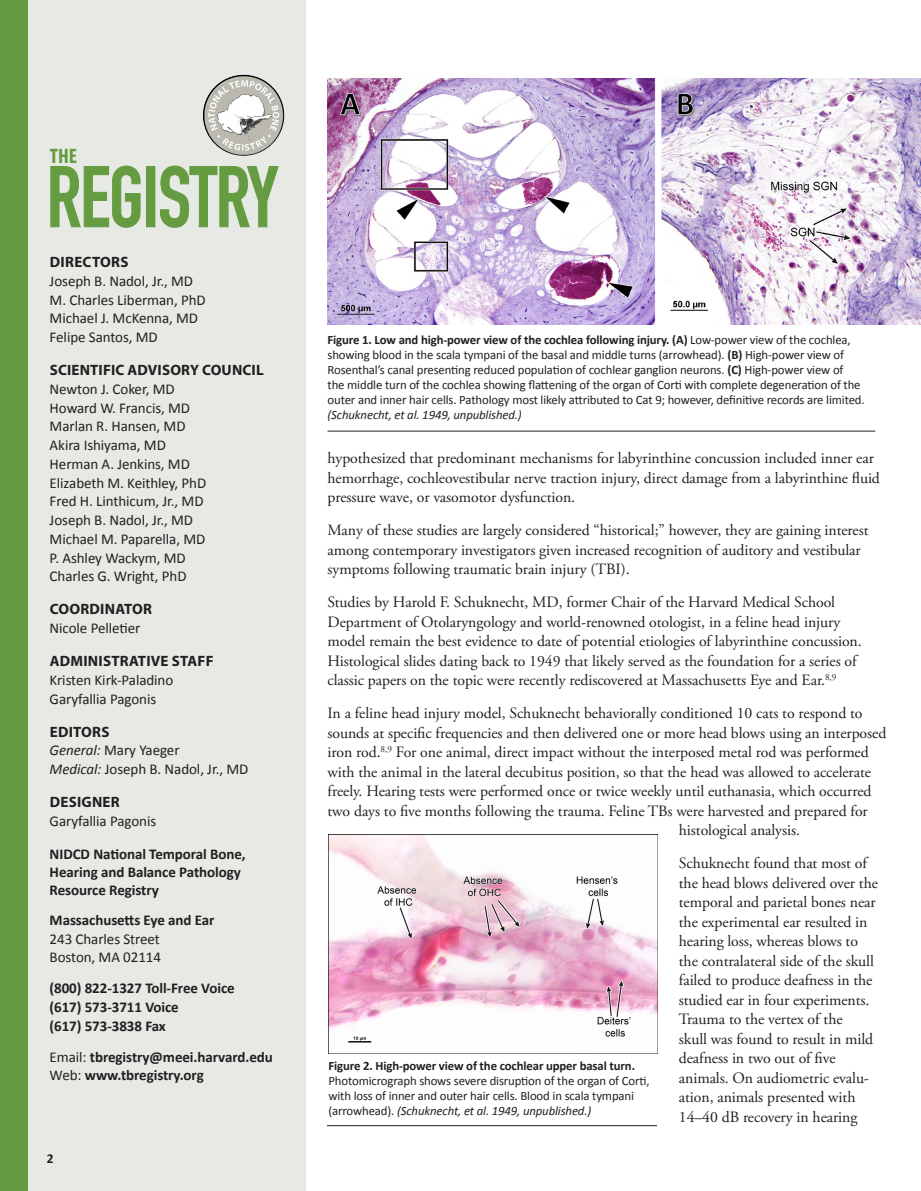
<style>
.page{position:relative;width:921px;height:1191px;background:#fff}
.page>*{position:absolute;margin:0;border:0;box-sizing:border-box;transform-origin:0 0}
.Heads{font:700 condensed 21px "Myriad Pro";color:#669c41}
.Text_with_space{font:15.75px/19.5px "Adobe Garamond Pro";letter-spacing:-.005em;color:#231f20}
.By_line{font:15px "Calibri";letter-spacing:-.005em;color:#231f20}
.By_line-2{font:700 15px/18px "Calibri";letter-spacing:-.005em;color:#231f20}
.By_line-3{font:700 15px "Myriad Pro";letter-spacing:.015em;color:#231f20}
.t1{font:700 13.5px "Calibri";color:#231f20}
._1__Calibri_8_5_pt{font:12.75px/15px "Calibri";letter-spacing:-.01em;color:#231f20}
.s1{font-style:italic}
.s2{font-weight:400}
.s3{font-weight:700}
</style>
<div class="page">
<div style="left:0;top:0;width:306px;height:1191px;background:#e7e9e5"></div>
<div style="left:0;top:0;width:27px;height:1191px;background:#669c41"></div>
<img style="left:203px;top:75px;width:81px;height:81px;border-radius:41px">
<svg style="left:51px;top:166px;width:89px;height:61px"></svg>
<div style="left:147px;top:166px;width:8px;height:61px;background:#669c41"></div>
<div style="left:146px;top:166px;width:9px;height:61px;border:1px solid #669c41"></div>
<svg style="left:160px;top:166px;width:118px;height:61px"></svg>
<img style="left:327px;top:79px;width:594px;height:245px">
<hr style="left:327px;top:431px;width:548px;height:1px;background:#231f20">
<img style="left:328px;top:834px;width:329px;height:219px">
<hr style="left:327px;top:1125px;width:330px;height:1px;background:#231f20">
<p class="Heads" style="left:50px;top:143px;width:29px">THE</p>
<p class="By_line-3" style="left:50px;top:252px;width:80px">DIRECTORS</p>
<p class="By_line" style="left:50px;top:271px;width:145px">Joseph B. Nadol, Jr., MD</p>
<p class="By_line" style="left:50px;top:290px;width:158px">M. Charles Liberman, PhD</p>
<p class="By_line" style="left:50px;top:309px;width:150px">Michael J. McKenna, MD</p>
<p class="By_line" style="left:50px;top:328px;width:110px">Felipe Santos, MD</p>
<p class="By_line-3" style="left:50px;top:360px;width:215px">SCIENTIFIC ADVISORY COUNCIL</p>
<p class="By_line" style="left:50px;top:379px;width:127px">Newton J. Coker, MD</p>
<p class="By_line" style="left:50px;top:398px;width:142px">Howard W. Francis, MD</p>
<p class="By_line" style="left:50px;top:417px;width:137px">Marlan R. Hansen, MD</p>
<p class="By_line" style="left:50px;top:436px;width:118px">Akira Ishiyama, MD</p>
<p class="By_line" style="left:50px;top:454px;width:142px">Herman A. Jenkins, MD</p>
<p class="By_line" style="left:50px;top:473px;width:158px">Elizabeth M. Keithley, PhD</p>
<p class="By_line" style="left:50px;top:492px;width:155px">Fred H. Linthicum, Jr., MD</p>
<p class="By_line" style="left:50px;top:511px;width:145px">Joseph B. Nadol, Jr., MD</p>
<p class="By_line" style="left:50px;top:529px;width:157px">Michael M. Paparella, MD</p>
<p class="By_line" style="left:50px;top:548px;width:138px">P. Ashley Wackym, MD</p>
<p class="By_line" style="left:50px;top:567px;width:138px">Charles G. Wright, PhD</p>
<p class="By_line-3" style="left:50px;top:599px;width:104px">COORDINATOR</p>
<p class="By_line" style="left:50px;top:619px;width:92px">Nicole Pelletier</p>
<p class="By_line-3" style="left:50px;top:651px;width:165px">ADMINISTRATIVE STAFF</p>
<p class="By_line" style="left:50px;top:670px;width:125px">Kristen Kirk-Paladino</p>
<p class="By_line" style="left:50px;top:689px;width:108px">Garyfallia Pagonis</p>
<p class="By_line-3" style="left:50px;top:722px;width:61px">EDITORS</p>
<p class="By_line" style="left:50px;top:741px;width:131px"><span class="s1">General:</span> Mary Yaeger</p>
<p class="By_line" style="left:50px;top:760px;width:200px"><span class="s1">Medical:</span> Joseph B. Nadol, Jr., MD</p>
<p class="By_line-3" style="left:50px;top:792px;width:71px">DESIGNER</p>
<p class="By_line" style="left:50px;top:811px;width:108px">Garyfallia Pagonis</p>
<p class="By_line-2" style="left:50px;top:845px;width:198px">NIDCD National Temporal Bone,<br>Hearing and Balance Pathology<br>Resource Registry</p>
<p class="By_line-2" style="left:50px;top:911px;width:166px">Massachusetts Eye and Ear</p>
<p class="By_line" style="left:50px;top:929px;width:112px">243 Charles Street</p>
<p class="By_line" style="left:50px;top:948px;width:113px">Boston, MA 02114</p>
<p class="By_line-2" style="left:50px;top:979px;width:187px">(800) 822-1327 Toll-Free Voice</p>
<p class="By_line-2" style="left:50px;top:998px;width:131px">(617) 573-3711 Voice</p>
<p class="By_line-2" style="left:50px;top:1017px;width:118px">(617) 573-3838 Fax</p>
<p class="By_line-2" style="left:50px;top:1047px;width:225px"><span class="s2">Email:</span> tbregistry@meei.harvard.edu</p>
<p class="By_line-2" style="left:50px;top:1066px;width:156px"><span class="s2">Web:</span> www.tbregistry.org</p>
<p class="t1" style="left:47px;top:1150px;width:8px">2</p>
<p class="_1__Calibri_8_5_pt" style="left:327px;top:332px;width:539px"><span class="s3">Figure 1. Low and high-power view of the cochlea following injury. (A)</span> Low-power view of the cochlea, showing blood in the scala tympani of the basal and middle turns (arrowhead). <span class="s3">(B)</span> High-power view of Rosenthal’s canal presenting reduced population of cochlear ganglion neurons. <span class="s3">(C)</span> High-power view of<br>the middle turn of the cochlea showing flattening of the organ of Corti with complete degeneration of the outer and inner hair cells. Pathology most likely attributed to Cat 9; however, definitive records are limited. <span class="s1">(Schuknecht, et al. 1949, unpublished.)</span></p>
<p class="Text_with_space" style="left:327px;top:449px;width:554px">hypothesized that predominant mechanisms for labyrinthine concussion included inner ear hemorrhage, cochleovestibular nerve traction injury, direct damage from a labyrinthine fluid pressure wave, or vasomotor dysfunction.</p>
<p class="Text_with_space" style="left:327px;top:521px;width:542px">Many of these studies are largely considered “historical;” however, they are gaining interest among contemporary investigators given increased recognition of auditory and vestibular symptoms following traumatic brain injury (TBI).</p>
<p class="Text_with_space" style="left:327px;top:593px;width:536px">Studies by Harold F. Schuknecht, MD, former Chair of the Harvard Medical School Department of Otolaryngology and world-renowned otologist, in a feline head injury model remain the best evidence to date of potential etiologies of labyrinthine concussion.<br>Histological slides dating back to 1949 that likely served as the foundation for a series of classic papers on the topic were recently rediscovered at Massachusetts Eye and Ear.<sup>8,9</sup></p>
<p class="Text_with_space" style="left:327px;top:704px;width:536px">In a feline head injury model, Schuknecht behaviorally conditioned 10 cats to respond to</p>
<p class="Text_with_space" style="left:327px;top:723px;width:560px">sounds at specific frequencies and then delivered one or more head blows using an interposed</p>
<p class="Text_with_space" style="left:327px;top:743px;width:543px">iron rod.<sup>8,9</sup> For one animal, direct impact without the interposed metal rod was performed</p>
<p class="Text_with_space" style="left:327px;top:762px;width:545px">with the animal in the lateral decubitus position, so that the head was allowed to accelerate</p>
<p class="Text_with_space" style="left:327px;top:782px;width:545px">freely. Hearing tests were performed once or twice weekly until euthanasia, which occurred</p>
<p class="Text_with_space" style="left:327px;top:801px;width:542px">two days to five months following the trauma. Feline TBs were harvested and prepared for</p>
<p class="Text_with_space" style="left:679px;top:821px;width:123px">histological analysis.</p>
<p class="Text_with_space" style="left:679px;top:854px;width:201px">Schuknecht found that most of the head blows delivered over the temporal and parietal bones near the experimental ear resulted in hearing loss, whereas blows to the contralateral side of the skull failed to produce deafness in the studied ear in four experiments.<br>Trauma to the vertex of the<br>skull was found to result in mild deafness in two out of five animals. On audiometric evalu&shy;ation, animals presented with<br>14–40 dB recovery in hearing</p>
<p class="_1__Calibri_8_5_pt" style="left:328px;top:1058px;width:322px"><span class="s3">Figure 2. High-power view of the cochlear upper basal turn.<br></span>Photomicrograph shows severe disruption of the organ of Corti, with loss of inner and outer hair cells. Blood in scala tympani (arrowhead). <span class="s1">(Schuknecht, et al. 1949, unpublished.)</span></p>
</div>
